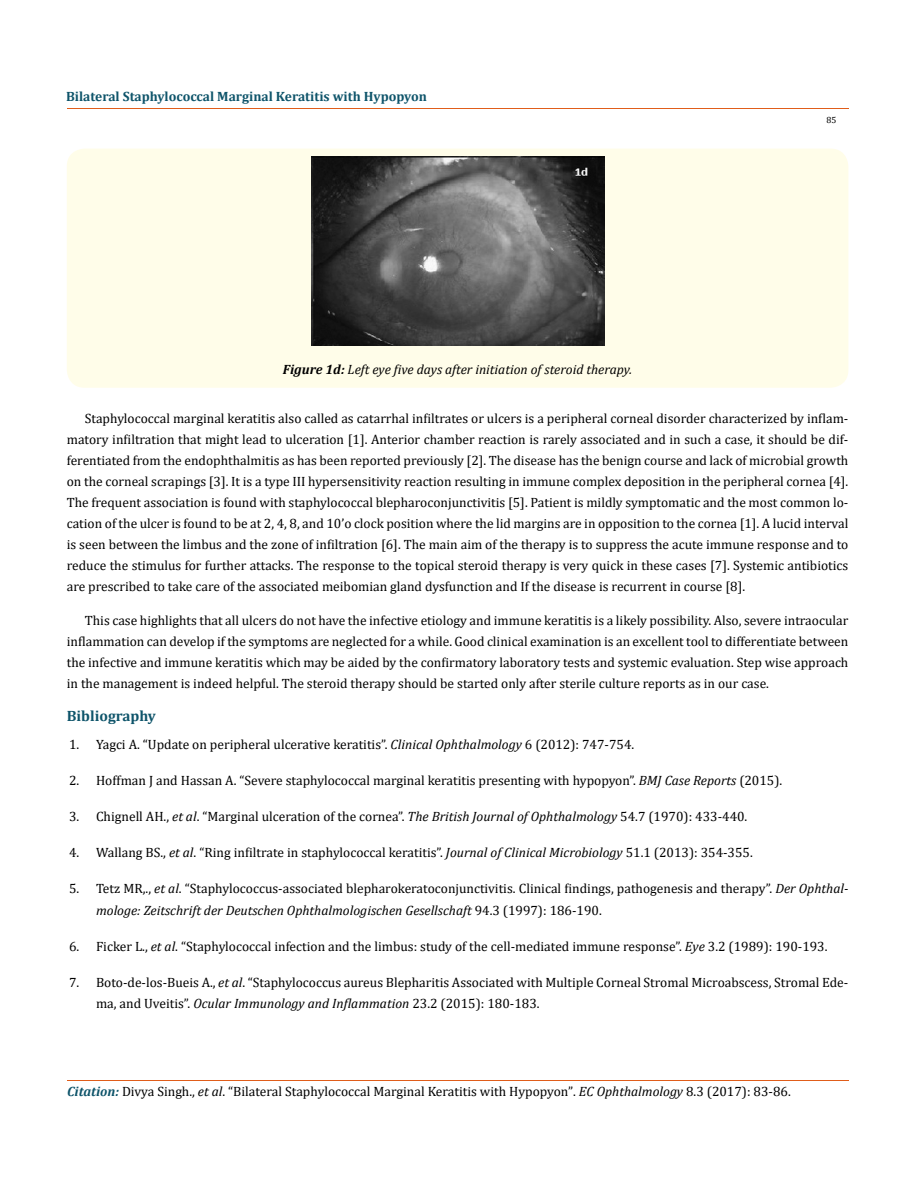
<style>
.page{position:relative;width:917px;height:1190px;background:#fff}
.page>*{position:absolute;margin:0;border:0;box-sizing:border-box;transform-origin:0 0}
.t1{font:700 15px "Cambria";color:#0e546a}
.t2{font:13.5px/21px "Cambria";color:#000;text-align:justify}
.t3{font:italic 13.5px "Cambria";color:#000}
.t4{font:700 13.5px "Cambria";color:#0e546a}
.t5{font:9px "Cambria";color:#000}
.s1{font-weight:700}
.s2{font-style:italic}
.s3{font-weight:700;font-style:italic;color:#0e546a}
.s4{font-size:13.35px}
</style>
<div class="page">
<hr style="left:67px;top:1080px;width:781px;height:1px;background:#e05d1a">
<div style="left:67px;top:148px;width:781px;height:240px;background:#fffde9;border-radius:18px"></div>
<img style="left:312px;top:157px;width:292px;height:188px">
<p class="t4" style="left:66px;top:87px;width:362px">Bilateral Staphylococcal Marginal Keratitis with Hypopyon</p>
<p class="t5" style="left:826px;top:114px;width:11px">85</p>
<p class="t3" style="left:283px;top:359px;width:351px"><span class="s1">Figure 1d:</span> Left eye five days after initiation of steroid therapy.</p>
<p class="t2" style="left:67px;top:407px;width:783px;text-indent:18px">Staphylococcal marginal keratitis also called as catarrhal infiltrates or ulcers is a peripheral corneal disorder characterized by inflam&shy;matory infiltration that might lead to ulceration [1]. Anterior chamber reaction is rarely associated and in such a case, it should be dif&shy;ferentiated from the endophthalmitis as has been reported previously [2]. The disease has the benign course and lack of microbial growth on the corneal scrapings [3]. It is a type III hypersensitivity reaction resulting in immune complex deposition in the peripheral cornea [4].<br>The frequent association is found with staphylococcal blepharoconjunctivitis [5]. Patient is mildly symptomatic and the most common lo&shy;cation of the ulcer is found to be at 2, 4, 8, and 10’o clock position where the lid margins are in opposition to the cornea [1]. A lucid interval is seen between the limbus and the zone of infiltration [6]. The main aim of the therapy is to suppress the acute immune response and to reduce the stimulus for further attacks. The response to the topical steroid therapy is very quick in these cases [7]. Systemic antibiotics are prescribed to take care of the associated meibomian gland dysfunction and If the disease is recurrent in course [8].</p>
<p class="t2" style="left:67px;top:610px;width:783px;text-indent:18px">This case highlights that all ulcers do not have the infective etiology and immune keratitis is a likely possibility. Also, severe intraocular inflammation can develop if the symptoms are neglected for a while. Good clinical examination is an excellent tool to differentiate between the infective and immune keratitis which may be aided by the confirmatory laboratory tests and systemic evaluation. Step wise approach in the management is indeed helpful. The steroid therapy should be started only after sterile culture reports as in our case.</p>
<p class="t1" style="left:67px;top:705px;width:91px">Bibliography</p>
<p class="t2" style="left:69px;top:734px;width:566px">1. Yagci A. “Update on peripheral ulcerative keratitis”. <span class="s2">Clinical Ophthalmology</span> 6 (2012): 747-754.</p>
<p class="t2" style="left:69px;top:770px;width:714px">2. Hoffman J and Hassan A. “Severe staphylococcal marginal keratitis presenting with hypopyon”. <span class="s2">BMJ Case Reports</span> (2015).</p>
<p class="t2" style="left:69px;top:806px;width:680px">3. Chignell AH., <span class="s2">et al</span>. “Marginal ulceration of the cornea”. <span class="s2">The British Journal of Ophthalmology</span> 54.7 (1970): 433-440.</p>
<p class="t2" style="left:69px;top:842px;width:685px">4. Wallang BS., <span class="s2">et al</span>. “Ring infiltrate in staphylococcal keratitis”. <span class="s2">Journal of Clinical Microbiology</span> 51.1 (2013): 354-355.</p>
<p class="t2" style="left:96px;top:878px;width:753px;text-indent:-27px">5. Tetz MR,., <span class="s2">et al</span>. “Staphylococcus-associated blepharokeratoconjunctivitis. Clinical findings, pathogenesis and therapy”. <span class="s2">Der Ophthal&shy;mologe: Zeitschrift der Deutschen Ophthalmologischen Gesellschaft</span> 94.3 (1997): 186-190.</p>
<p class="t2" style="left:69px;top:935px;width:760px">6. Ficker L., <span class="s2">et al</span>. “Staphylococcal infection and the limbus: study of the cell-mediated immune response”. <span class="s2">Eye</span> 3.2 (1989): 190-193.</p>
<p class="t2" style="left:96px;top:971px;width:753px;text-indent:-27px">7. Boto-de-los-Bueis A., <span class="s2">et al</span>. “Staphylococcus aureus Blepharitis Associated with Multiple Corneal Stromal Microabscess, Stromal Ede&shy;ma, and Uveitis”. <span class="s2">Ocular Immunology and Inflammation</span> 23.2 (2015): 180-183.</p>
<p class="t2" style="left:67px;top:1080px;width:725px"><span class="s3">Citation:</span> Divya Singh., <span class="s2">et al</span>. “Bilateral Staphylococcal Marginal Keratitis with Hypopyon”<span class="s4">.</span> <span class="s2">EC Ophthalmology</span> <span class="s4">8</span>.3 (2017): 83-86.</p>
</div>
